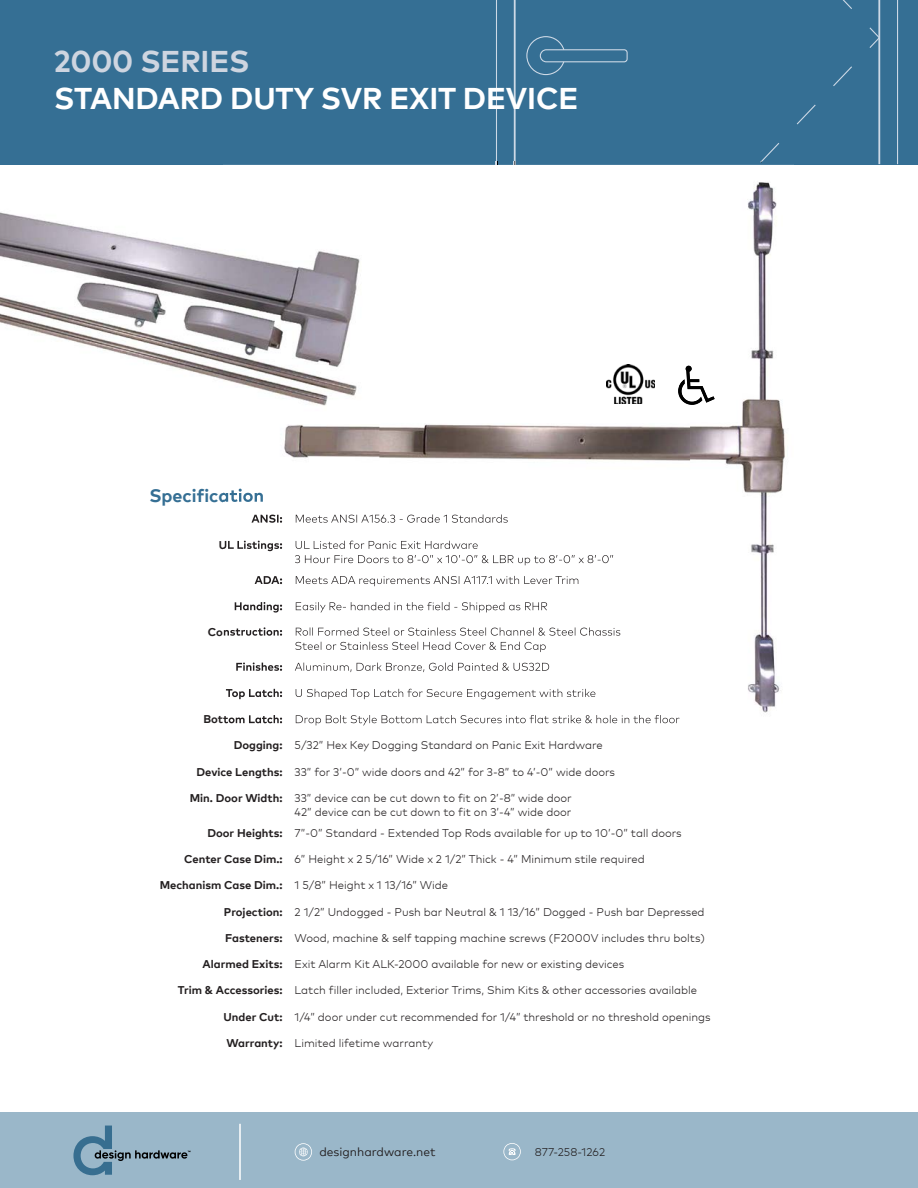
<style>
.page{position:relative;width:918px;height:1188px;background:#fff}
.page>*{position:absolute;margin:0;border:0;box-sizing:border-box;transform-origin:0 0}
.t1{font:700 30px "Mark Pro";letter-spacing:-.005em;color:#fff}
.t2{font:700 30px "Mark Pro";letter-spacing:-.005em;color:#ced5e0}
.t3{font:700 18px "Mark Pro";color:#356f94}
.t4{font:12px "Mark Pro";color:#231f20}
.t5{font:300 11.25px/14.2px "Mark Pro";color:#231f20;text-align:right}
.s1{font-weight:700}
</style>
<div class="page">
<div style="left:0;top:0;width:918px;height:165px;background:#356f94"></div>
<hr style="left:878px;top:0;width:2px;height:164px;background:#cdd9e6">
<hr style="left:514px;top:0;width:2px;height:164px;background:#cdd9e6">
<hr style="left:897px;top:0;width:1px;height:164px;background:#cdd9e6">
<hr style="left:496px;top:0;width:1px;height:164px;background:#cdd9e6">
<svg style="left:842px;top:0;width:10px;height:9px"></svg>
<svg style="left:869px;top:27px;width:10px;height:21px"></svg>
<div style="left:0;top:1112px;width:918px;height:76px;background:#9ab7c9"></div>
<svg style="left:73px;top:1126px;width:117px;height:49px"></svg>
<hr style="left:239px;top:1124px;width:2px;height:56px;background:#fff">
<svg style="left:295px;top:1143px;width:17px;height:18px"></svg>
<svg style="left:503px;top:1143px;width:18px;height:17px"></svg>
<img style="left:0;top:212px;width:223px;height:168px">
<img style="left:223px;top:162px;width:571px;height:53px">
<img style="left:380px;top:215px;width:405px;height:498px">
<img style="left:223px;top:181px;width:157px;height:545px">
<svg style="left:526px;top:36px;width:326px;height:128px"></svg>
<img style="left:606px;top:364px;width:49px;height:40px">
<img style="left:686px;top:366px;width:29px;height:37px">
<img style="left:678px;top:379px;width:24px;height:26px">
<img style="left:223px;top:489px;width:40px;height:16px">
<img style="left:252px;top:515px;width:30px;height:8px">
<img style="left:296px;top:515px;width:212px;height:8px">
<img style="left:223px;top:541px;width:59px;height:10px">
<img style="left:296px;top:541px;width:182px;height:8px">
<img style="left:295px;top:555px;width:319px;height:10px">
<img style="left:255px;top:576px;width:27px;height:8px">
<img style="left:296px;top:576px;width:282px;height:10px">
<img style="left:235px;top:602px;width:47px;height:11px">
<img style="left:296px;top:602px;width:252px;height:10px">
<img style="left:223px;top:627px;width:59px;height:9px">
<img style="left:296px;top:627px;width:325px;height:9px">
<img style="left:295px;top:642px;width:251px;height:10px">
<img style="left:236px;top:663px;width:46px;height:8px">
<img style="left:295px;top:663px;width:254px;height:9px">
<img style="left:226px;top:689px;width:56px;height:10px">
<img style="left:296px;top:689px;width:299px;height:10px">
<img style="left:223px;top:715px;width:59px;height:8px">
<img style="left:296px;top:715px;width:384px;height:10px">
<h1 class="t2" style="left:54px;top:39px;width:197px">2000 SERIES</h1>
<h1 class="t1" style="left:54px;top:76px;width:526px">STANDARD DUTY SVR EXIT DEVICE</h1>
<h2 class="t3" style="left:149px;top:482px;width:116px">Specification</h2>
<p class="t5" style="left:234px;top:737px;width:371px"><span class="s1">Dogging:</span> 5/32” Hex Key Dogging Standard on Panic Exit Hardware</p>
<p class="t5" style="left:196px;top:764px;width:420px"><span class="s1">Device Lengths:</span> 33” for 3’-0” wide doors and 42” for 3-8” to 4’-0” wide doors</p>
<p class="t5" style="left:190px;top:790px;width:384px"><span class="s1">Min. Door Width:</span> 33” device can be cut down to fit on 2’-8” wide door<br>42” device can be cut down to fit on 3’-4” wide door</p>
<p class="t5" style="left:207px;top:825px;width:476px"><span class="s1">Door Heights:</span> 7”-0” Standard - Extended Top Rods available for up to 10’-0” tall doors</p>
<p class="t5" style="left:184px;top:851px;width:462px"><span class="s1">Center Case Dim.:</span> 6” Height x 2 5/16” Wide x 2 1/2” Thick - 4” Minimum stile required</p>
<p class="t5" style="left:160px;top:877px;width:290px"><span class="s1">Mechanism Case Dim.:</span> 1 5/8” Height x 1 13/16” Wide</p>
<p class="t5" style="left:224px;top:904px;width:482px"><span class="s1">Projection:</span> 2 1/2” Undogged - Push bar Neutral &amp; 1 13/16” Dogged - Push bar Depressed</p>
<p class="t5" style="left:225px;top:930px;width:481px"><span class="s1">Fasteners:</span> Wood, machine &amp; self tapping machine screws (F2000V includes thru bolts)</p>
<p class="t5" style="left:203px;top:956px;width:423px"><span class="s1">Alarmed Exits:</span> Exit Alarm Kit ALK-2000 available for new or existing devices</p>
<p class="t5" style="left:178px;top:982px;width:521px"><span class="s1">Trim &amp; Accessories:</span> Latch filler included, Exterior Trims, Shim Kits &amp; other accessories available</p>
<p class="t5" style="left:224px;top:1009px;width:489px"><span class="s1">Under Cut:</span> 1/4” door under cut recommended for 1/4” threshold or no threshold openings</p>
<p class="t5" style="left:227px;top:1035px;width:208px"><span class="s1">Warranty:</span> Limited lifetime warranty</p>
<p class="t4" style="left:319px;top:1143px;width:118px">designhardware.net</p>
<p class="t5" style="left:535px;top:1144px;width:72px">877-258-1262</p>
</div>
